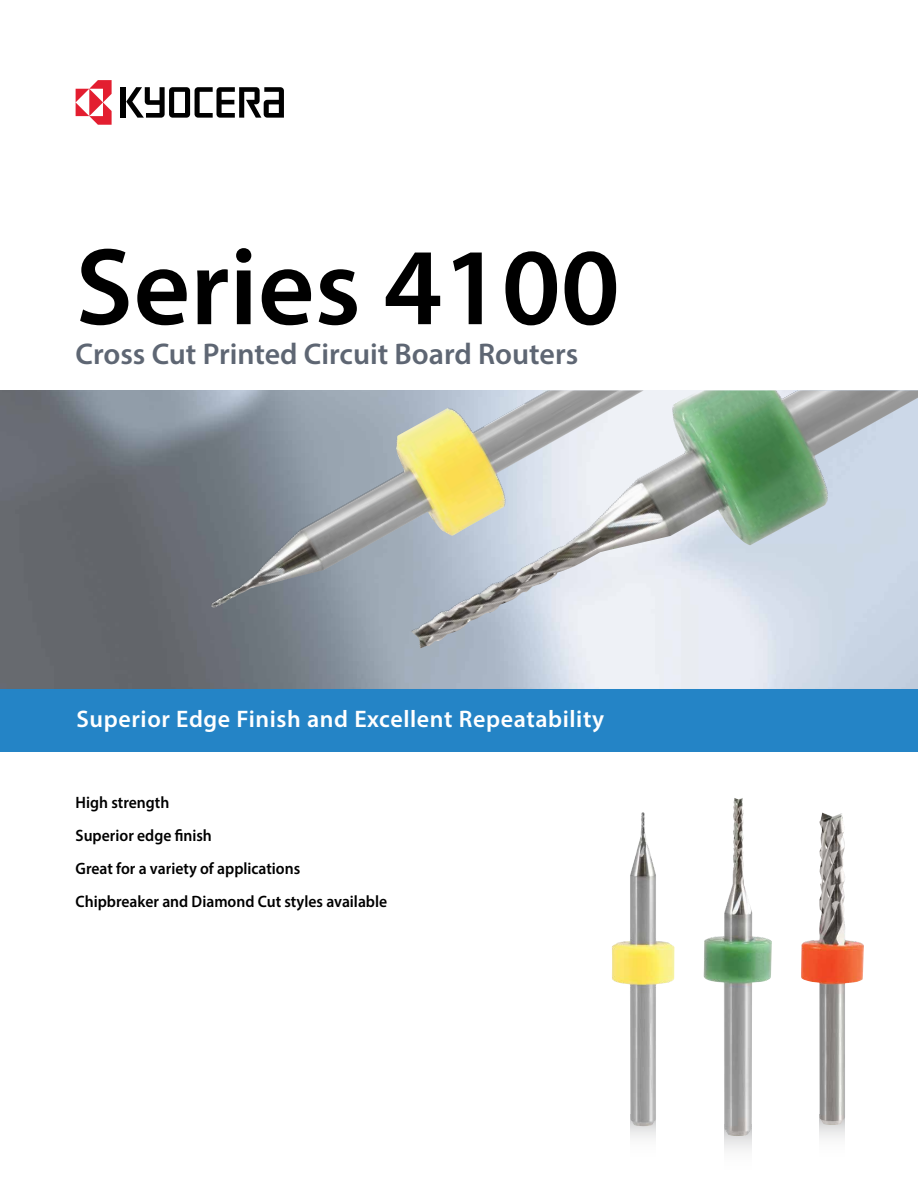
<style>
.page{position:relative;width:918px;height:1188px;background:#fff}
.page>*{position:absolute;margin:0;border:0;box-sizing:border-box;transform-origin:0 0}
.t1{font:600 110.25px "Myriad Pro";color:#000}
.t2{font:600 30px "Myriad Pro";color:#5e6673}
.t3{font:600 24px "Myriad Pro";letter-spacing:.025em;color:#fff}
.t4{font:600 16.5px "Myriad Pro";color:#000;scale:.95 1}
</style>
<div class="page">
<div style="left:121px;top:87px;width:5px;height:31px;background:#000"></div>
<svg style="left:126px;top:87px;width:158px;height:31px"></svg>
<svg style="left:76px;top:80px;width:36px;height:45px"></svg>
<div style="left:0;top:688px;width:918px;height:63px;background:#2484c6"></div>
<img style="left:0;top:390px;width:918px;height:298px">
<svg style="left:820px;top:1125px;width:25px;height:13px"></svg>
<svg style="left:724px;top:1136px;width:28px;height:14px"></svg>
<svg style="left:630px;top:1126px;width:26px;height:12px"></svg>
<img style="left:612px;top:812px;width:62px;height:314px">
<img style="left:801px;top:812px;width:63px;height:313px">
<img style="left:704px;top:798px;width:68px;height:338px">
<img style="left:211px;top:390px;width:199px;height:218px">
<img style="left:410px;top:390px;width:508px;height:259px">
<p class="t1" style="left:76px;top:217px;width:546px">Series 4100</p>
<p class="t2" style="left:76px;top:334px;width:504px">Cross Cut Printed Circuit Board Routers</p>
<p class="t3" style="left:77px;top:704px;width:529px">Superior Edge Finish and Excellent Repeatability</p>
<p class="t4" style="left:76px;top:792px;width:100px">High strength</p>
<p class="t4" style="left:76px;top:825px;width:145px">Superior edge finish</p>
<p class="t4" style="left:76px;top:858px;width:238px">Great for a variety of applications</p>
<p class="t4" style="left:76px;top:891px;width:330px">Chipbreaker and Diamond Cut styles available</p>
</div>
